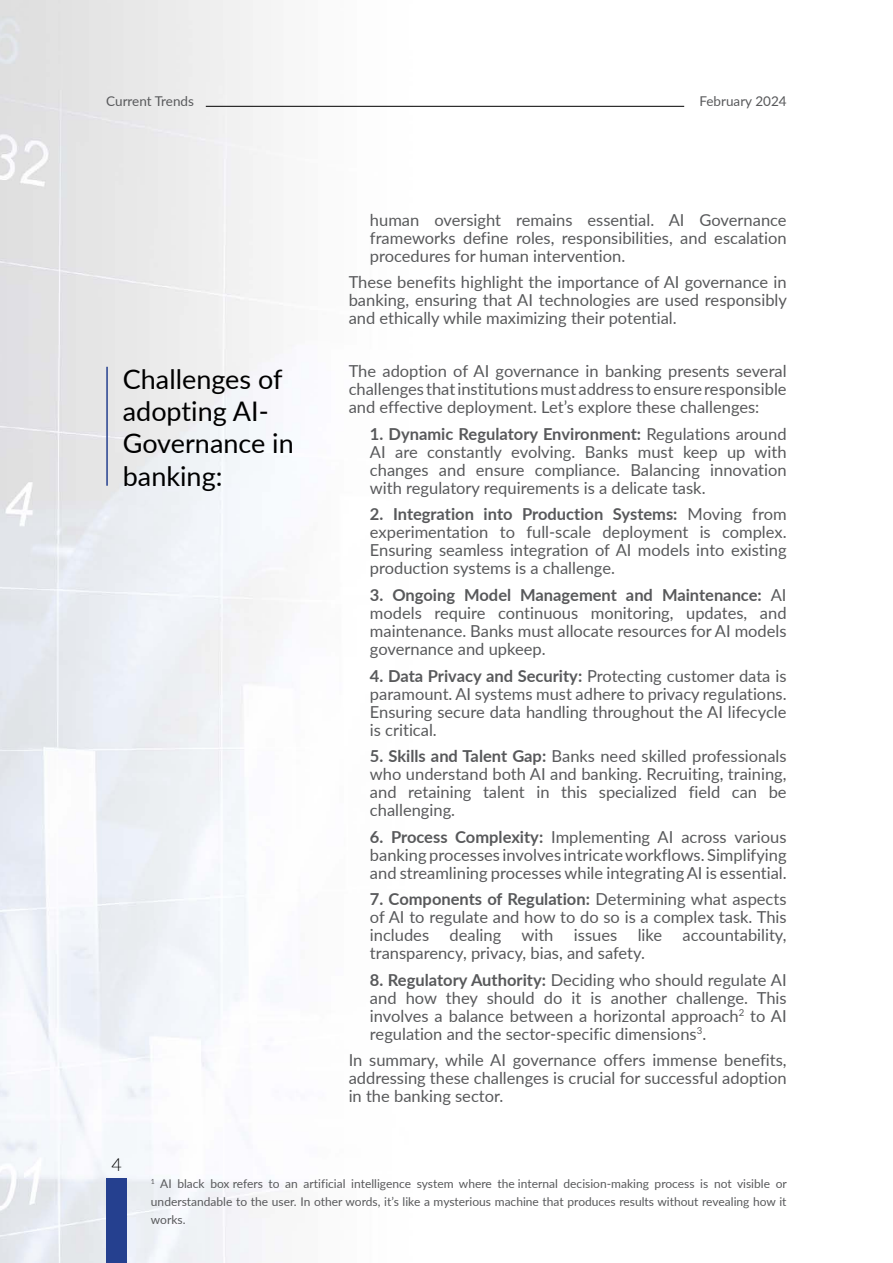
<style>
.page{position:relative;width:893px;height:1263px;background:#fff}
.page>*{position:absolute;margin:0;border:0;box-sizing:border-box;transform-origin:0 0}
.t1{font:27px/32.4px "Lato";color:#000}
.t2{font:300 18px "Lato";color:#000}
.t3{font:16.5px/18px "Lato";color:#58595b;text-align:justify}
.t4{font:13.5px "Lato";color:#58595b}
.t5{font:12px/18px "Lato";color:#58595b;text-align:justify}
.s1{font-weight:700}
</style>
<div class="page">
<hr style="left:206px;top:106px;width:478px;height:1px;background:#000">
<div style="left:106px;top:1178px;width:21px;height:85px;background:#25408f"></div>
<hr style="left:106px;top:367px;width:2px;height:119px;background:#25408f">
<p class="t4" style="left:106px;top:92px;width:89px">Current Trends</p>
<p class="t4" style="left:699px;top:92px;width:89px">February 2024</p>
<h1 class="t1" style="left:123px;top:361px;width:173px">Challenges of adopting AI-<br>Governance in banking:</h1>
<p class="t2" style="left:112px;top:1152px;width:12px">4</p>
<p class="t3" style="left:370px;top:210px;width:418px">human oversight remains essential. AI Governance frameworks define roles, responsibilities, and escalation procedures for human intervention.</p>
<p class="t3" style="left:349px;top:273px;width:440px">These benefits highlight the importance of AI governance in banking, ensuring that AI technologies are used responsibly and ethically while maximizing their potential.</p>
<p class="t3" style="left:349px;top:362px;width:439px">The adoption of AI governance in banking presents several challenges that institutions must address to ensure responsible and effective deployment. Let’s explore these challenges:</p>
<p class="t3" style="left:370px;top:424px;width:418px"><span class="s1">1. Dynamic Regulatory Environment:</span> Regulations around AI are constantly evolving. Banks must keep up with changes and ensure compliance. Balancing innovation with regulatory requirements is a delicate task.</p>
<p class="t3" style="left:370px;top:505px;width:418px"><span class="s1">2. Integration into Production Systems:</span> Moving from experimentation to full-scale deployment is complex.<br>Ensuring seamless integration of AI models into existing production systems is a challenge.</p>
<p class="t3" style="left:370px;top:585px;width:418px"><span class="s1">3. Ongoing Model Management and Maintenance:</span> AI models require continuous monitoring, updates, and maintenance. Banks must allocate resources for AI models governance and upkeep.</p>
<p class="t3" style="left:370px;top:666px;width:418px"><span class="s1">4. Data Privacy and Security:</span> Protecting customer data is paramount. AI systems must adhere to privacy regulations.<br>Ensuring secure data handling throughout the AI lifecycle is critical.</p>
<p class="t3" style="left:370px;top:746px;width:418px"><span class="s1">5. Skills and Talent Gap:</span> Banks need skilled professionals who understand both AI and banking. Recruiting, training, and retaining talent in this specialized field can be challenging.</p>
<p class="t3" style="left:370px;top:827px;width:418px"><span class="s1">6. Process Complexity:</span> Implementing AI across various banking processes involves intricate workflows. Simplifying and streamlining processes while integrating AI is essential.</p>
<p class="t3" style="left:370px;top:889px;width:418px"><span class="s1">7. Components of Regulation:</span> Determining what aspects of AI to regulate and how to do so is a complex task. This includes dealing with issues like accountability, transparency, privacy, bias, and safety.</p>
<p class="t3" style="left:370px;top:970px;width:418px"><span class="s1">8. Regulatory Authority:</span> Deciding who should regulate AI and how they should do it is another challenge. This involves a balance between a horizontal approach<sup>2</sup> to AI regulation and the sector-specific dimensions<sup>3</sup>.</p>
<p class="t3" style="left:349px;top:1050px;width:439px">In summary, while AI governance offers immense benefits, addressing these challenges is crucial for successful adoption in the banking sector.</p>
<p class="t5" style="left:151px;top:1174px;width:637px"><sup>1</sup> AI black box refers to an artificial intelligence system where the internal decision-making process is not visible or understandable to the user. In other words, it’s like a mysterious machine that produces results without revealing how it works.</p>
</div>
